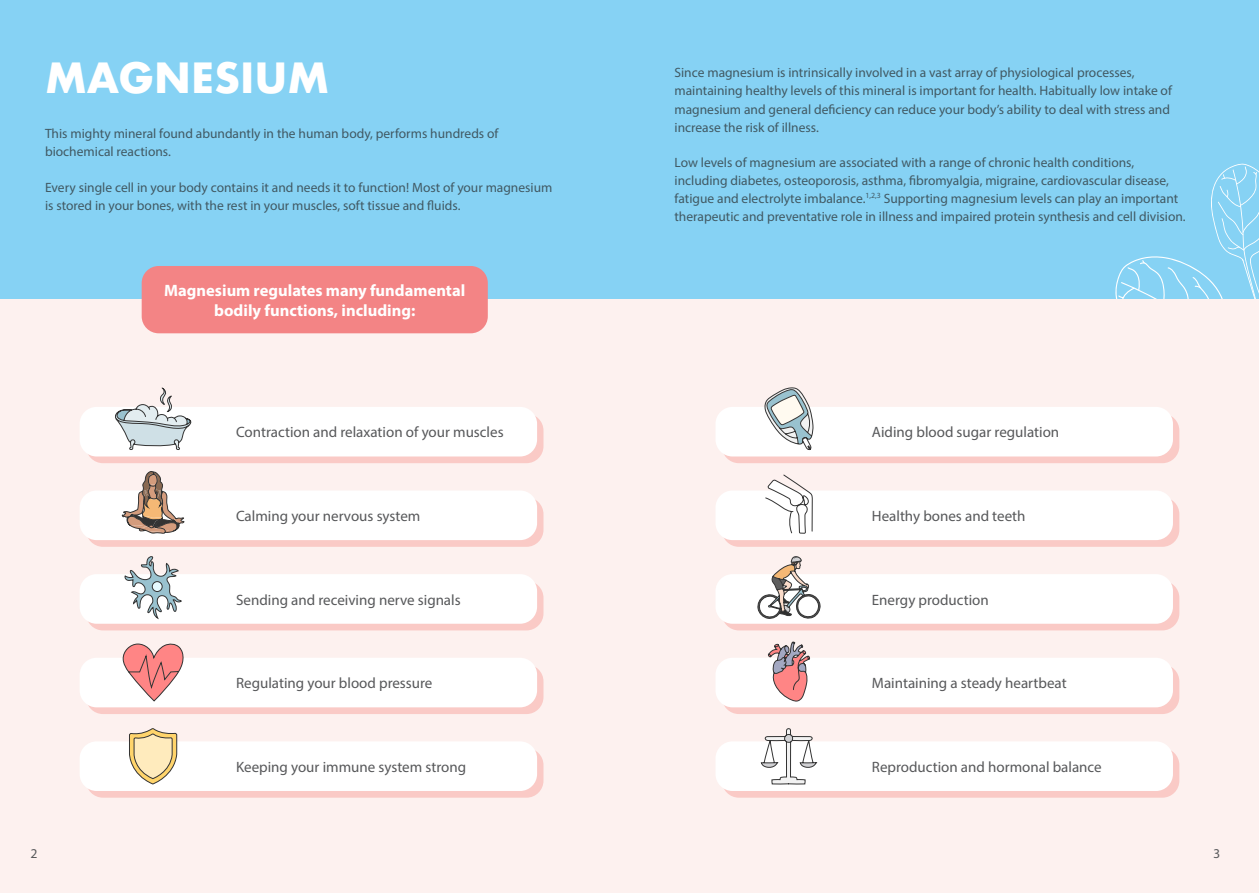
<style>
.page{position:relative;width:1259px;height:893px;background:#fff}
.page>*{position:absolute;margin:0;border:0;box-sizing:border-box;transform-origin:0 0}
.HEADINGS{font:700 40.5px "Futura";color:#fff}
.Body{font:700 16.5px/19.5px "Myriad Pro";color:#fff;text-align:center}
.Body-2{font:15px "Myriad Pro";color:#57585a}
.Body-3{font:13.5px/18px "Myriad Pro";color:#415963}
.t1{font:13.5px "Myriad Pro";color:#57585a}
</style>
<div class="page">
<div style="left:0;top:0;width:1259px;height:300px;background:#86d2f4"></div>
<svg style="left:1115px;top:163px;width:144px;height:137px"></svg>
<div style="left:0;top:300px;width:1259px;height:593px;background:#fdf1ef"></div>
<svg style="left:86px;top:414px;width:457px;height:49px;background:#facdc9"></svg>
<svg style="left:722px;top:414px;width:457px;height:49px;background:#facdc9"></svg>
<div style="left:86px;top:581px;width:457px;height:49px;background:#facac6;border-radius:17px"></div>
<div style="left:722px;top:581px;width:457px;height:49px;background:#facac6;border-radius:17px"></div>
<div style="left:86px;top:497px;width:457px;height:50px;background:#facac6;border-radius:17px"></div>
<div style="left:722px;top:497px;width:457px;height:50px;background:#facac6;border-radius:17px"></div>
<div style="left:86px;top:664px;width:457px;height:50px;background:linear-gradient(to right,#facbc7,#facac6);border-radius:17px"></div>
<div style="left:722px;top:664px;width:457px;height:50px;background:linear-gradient(to right,#facac6,#facac6);border-radius:17px"></div>
<div style="left:86px;top:748px;width:457px;height:50px;background:#facac6;border-radius:17px"></div>
<div style="left:722px;top:748px;width:457px;height:50px;background:#facac6;border-radius:17px"></div>
<div style="left:80px;top:407px;width:457px;height:49px;background:#fff;border-radius:17px"></div>
<div style="left:80px;top:574px;width:457px;height:50px;background:#fff;border-radius:17px"></div>
<div style="left:80px;top:658px;width:457px;height:49px;background:#fff;border-radius:17px"></div>
<div style="left:80px;top:741px;width:457px;height:50px;background:#fff;border-radius:17px"></div>
<div style="left:80px;top:490px;width:457px;height:50px;background:#fff;border-radius:17px"></div>
<div style="left:715px;top:658px;width:458px;height:49px;background:#fff;border-radius:17px"></div>
<div style="left:715px;top:490px;width:458px;height:50px;background:#fff;border-radius:17px"></div>
<div style="left:715px;top:407px;width:458px;height:49px;background:#fff;border-radius:17px"></div>
<div style="left:715px;top:741px;width:458px;height:50px;background:#fff;border-radius:17px"></div>
<div style="left:715px;top:574px;width:458px;height:50px;background:#fff;border-radius:17px"></div>
<svg style="left:764px;top:387px;width:49px;height:63px"></svg>
<svg style="left:115px;top:388px;width:77px;height:62px"></svg>
<svg style="left:124px;top:556px;width:58px;height:63px"></svg>
<svg style="left:129px;top:728px;width:48px;height:57px"></svg>
<svg style="left:757px;top:474px;width:64px;height:145px"></svg>
<svg style="left:761px;top:728px;width:56px;height:56px"></svg>
<svg style="left:768px;top:642px;width:42px;height:59px"></svg>
<svg style="left:123px;top:643px;width:61px;height:59px"></svg>
<svg style="left:122px;top:471px;width:62px;height:62px"></svg>
<div style="left:142px;top:266px;width:346px;height:67px;background:#f38485;border-radius:17px"></div>
<p class="HEADINGS" style="left:45px;top:48px;width:286px">MAGNESIUM</p>
<p class="Body-3" style="left:674px;top:64px;width:499px">Since magnesium is intrinsically involved in a vast array of physiological processes, maintaining healthy levels of this mineral is important for health. Habitually low intake of magnesium and general deficiency can reduce your body’s ability to deal with stress and increase the risk of illness.</p>
<p class="Body-3" style="left:674px;top:153px;width:513px">Low levels of magnesium are associated with a range of chronic health conditions, including diabetes, osteoporosis, asthma, fibromyalgia, migraine, cardiovascular disease, fatigue and electrolyte imbalance.<sup>1,2,3</sup> Supporting magnesium levels can play an important therapeutic and preventative role in illness and impaired protein synthesis and cell division.</p>
<p class="Body-3" style="left:45px;top:125px;width:455px">This mighty mineral found abundantly in the human body, performs hundreds of biochemical reactions.</p>
<p class="Body-3" style="left:45px;top:179px;width:509px">Every single cell in your body contains it and needs it to function! Most of your magnesium is stored in your bones, with the rest in your muscles, soft tissue and fluids.</p>
<p class="Body" style="left:164px;top:280px;width:302px">Magnesium regulates many fundamental bodily functions, including:</p>
<p class="Body-2" style="left:236px;top:423px;width:269px">Contraction and relaxation of your muscles</p>
<p class="Body-2" style="left:872px;top:423px;width:189px">Aiding blood sugar regulation</p>
<p class="Body-2" style="left:236px;top:507px;width:186px">Calming your nervous system</p>
<p class="Body-2" style="left:872px;top:507px;width:155px">Healthy bones and teeth</p>
<p class="Body-2" style="left:236px;top:590px;width:226px">Sending and receiving nerve signals</p>
<p class="Body-2" style="left:872px;top:590px;width:118px">Energy production</p>
<p class="Body-2" style="left:236px;top:674px;width:198px">Regulating your blood pressure</p>
<p class="Body-2" style="left:872px;top:674px;width:196px">Maintaining a steady heartbeat</p>
<p class="Body-2" style="left:236px;top:757px;width:231px">Keeping your immune system strong</p>
<p class="Body-2" style="left:872px;top:757px;width:231px">Reproduction and hormonal balance</p>
<p class="t1" style="left:31px;top:845px;width:8px">2</p>
<p class="t1" style="left:1214px;top:845px;width:8px">3</p>
</div>
